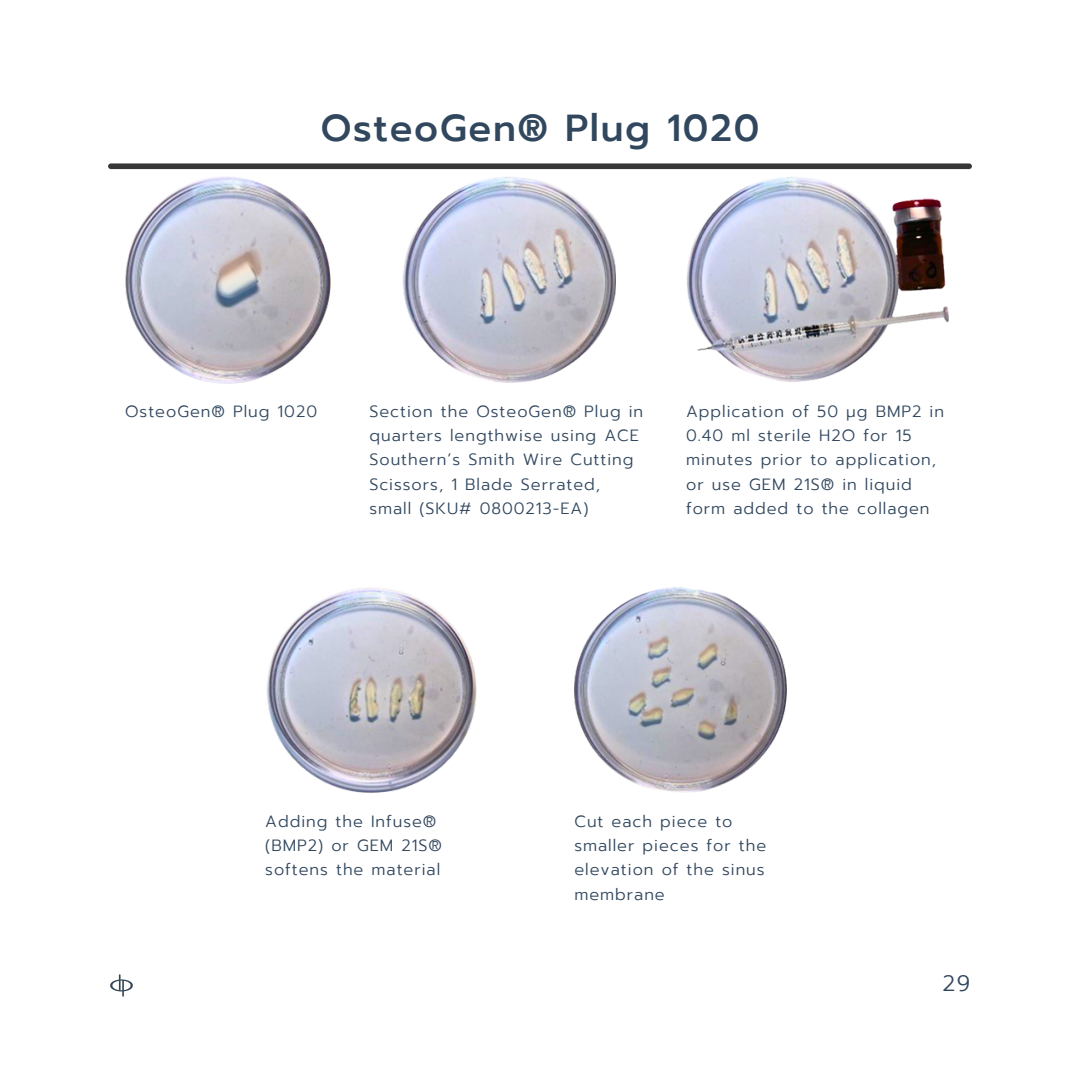
<style>
.page{position:relative;width:1080px;height:1080px;background:#fff}
.page>*{position:absolute;margin:0;border:0;box-sizing:border-box;transform-origin:0 0}
.t1{font:500 37.5px "Prompt";letter-spacing:.045em;color:#31475e}
.t2{font:300 22.25px "Prompt";color:#31475e}
.t3{font:300 16.25px/24.5px "Prompt";letter-spacing:.06em;color:#31475e}
</style>
<div class="page">
<div style="left:111px;top:163px;width:858px;height:6px;background:#373737"></div>
<img style="left:110px;top:974px;width:23px;height:23px">
<img style="left:266px;top:588px;width:211px;height:205px">
<img style="left:574px;top:587px;width:212px;height:205px">
<img style="left:125px;top:176px;width:206px;height:208px">
<img style="left:402px;top:177px;width:214px;height:206px">
<img style="left:686px;top:177px;width:263px;height:205px">
<h1 class="t1" style="left:321px;top:100px;width:440px">OsteoGen® Plug 1020</h1>
<p class="t3" style="left:125px;top:399px;width:193px">OsteoGen® Plug 1020</p>
<p class="t3" style="left:369px;top:399px;width:275px">Section the OsteoGen® Plug in quarters lengthwise using ACE<br>Southern’s Smith Wire Cutting<br>Scissors, 1 Blade Serrated, small (SKU# 0800213-EA)</p>
<p class="t3" style="left:686px;top:399px;width:259px">Application of 50 μg BMP2 in<br>0.40 ml sterile H2O for 15 minutes prior to application, or use GEM 21S® in liquid form added to the collagen</p>
<p class="t3" style="left:265px;top:809px;width:178px">Adding the Infuse® (BMP2) or GEM 21S® softens the material</p>
<p class="t3" style="left:574px;top:809px;width:193px">Cut each piece to smaller pieces for the elevation of the sinus membrane</p>
<h2 class="t2" style="left:943px;top:967px;width:29px">29</h2>
</div>
